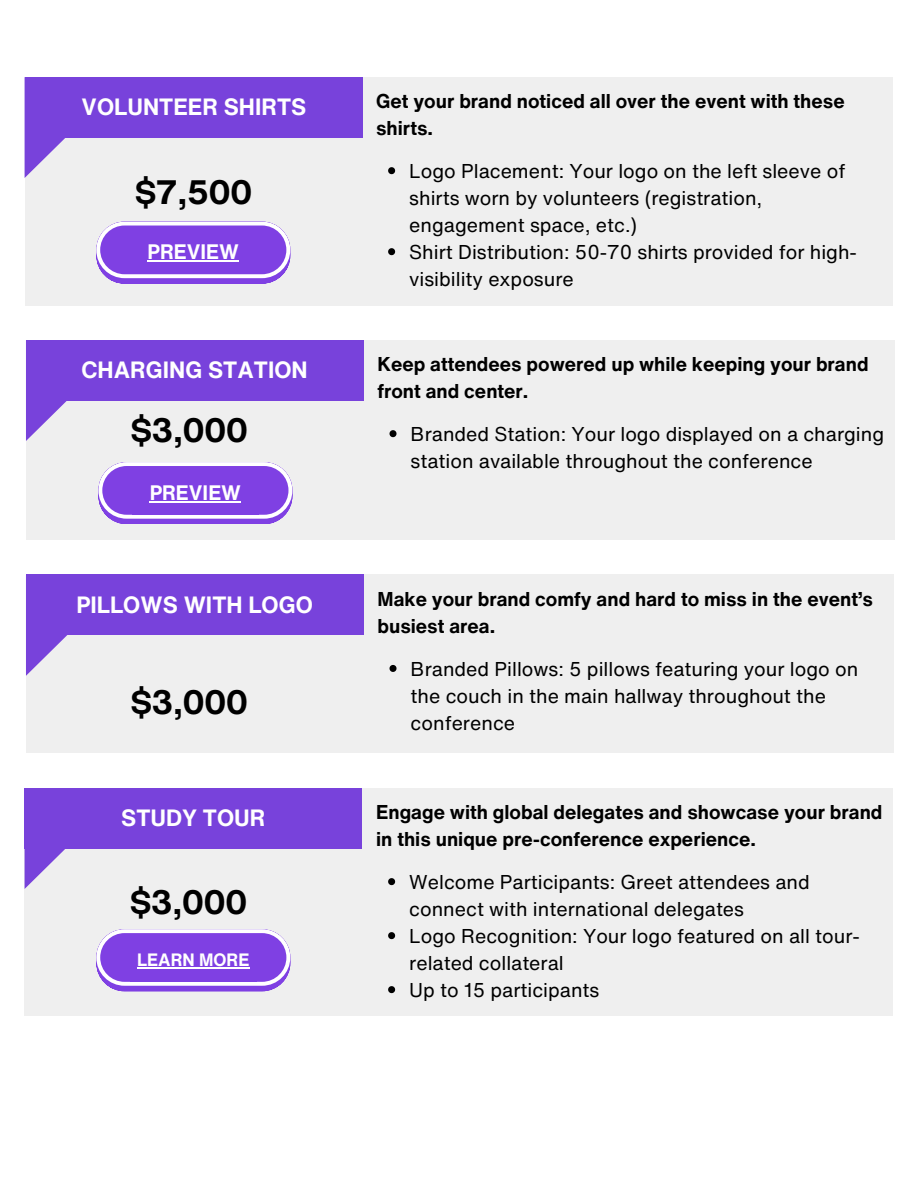
<style>
.page{position:relative;width:918px;height:1188px;background:#fff}
.page>*{position:absolute;margin:0;border:0;box-sizing:border-box;transform-origin:0 0}
.t1{font:700 33px "Helvetica Now Text";color:#000}
.t2{font:700 22.95px "Helvetica Now Text";color:#fff}
.t3{font:700 20.4px "Helvetica Now Text";color:#fff}
.t4{font:19.5px/27px "Helvetica Now Text";color:#000}
.t5{font:700 19.5px/27px "Helvetica Now Text";color:#000}
.t6{font:700 17.4px "Helvetica Now Text";color:#fff}
</style>
<div class="page">
<div style="left:25px;top:77px;width:868px;height:228px;background:#efefef"></div>
<div style="left:25px;top:77px;width:338px;height:60px;background:#7842db"></div>
<svg style="left:25px;top:137px;width:102px;height:41px"></svg>
<svg style="left:388px;top:167px;width:7px;height:7px"></svg>
<svg style="left:388px;top:248px;width:7px;height:7px"></svg>
<div style="left:26px;top:340px;width:868px;height:200px;background:#efefef"></div>
<div style="left:26px;top:340px;width:337px;height:60px;background:#7842db"></div>
<svg style="left:26px;top:400px;width:102px;height:41px"></svg>
<svg style="left:390px;top:430px;width:7px;height:7px"></svg>
<div style="left:26px;top:575px;width:868px;height:178px;background:#efefef"></div>
<div style="left:26px;top:575px;width:337px;height:60px;background:#7842db"></div>
<svg style="left:26px;top:635px;width:42px;height:41px"></svg>
<svg style="left:390px;top:665px;width:7px;height:7px"></svg>
<div style="left:25px;top:788px;width:868px;height:227px;background:#efefef"></div>
<div style="left:25px;top:788px;width:337px;height:60px;background:#7842db"></div>
<svg style="left:25px;top:848px;width:102px;height:41px"></svg>
<svg style="left:388px;top:878px;width:7px;height:7px"></svg>
<svg style="left:388px;top:932px;width:7px;height:7px"></svg>
<svg style="left:388px;top:986px;width:7px;height:7px"></svg>
<svg style="left:96px;top:929px;width:194px;height:62px"></svg>
<div style="left:130px;top:939px;width:127px;height:43px;background:#7f40e3"></div>
<hr style="left:137px;top:967px;width:113px;height:1px;background:#fff">
<svg style="left:96px;top:222px;width:194px;height:61px"></svg>
<div style="left:130px;top:231px;width:126px;height:43px;background:#7f40e3"></div>
<hr style="left:148px;top:261px;width:91px;height:1px;background:#fff">
<svg style="left:98px;top:462px;width:194px;height:62px"></svg>
<div style="left:132px;top:472px;width:127px;height:42px;background:#7f40e3"></div>
<hr style="left:150px;top:501px;width:91px;height:1px;background:#fff">
<h3 class="t2" style="left:82px;top:89px;width:226px">VOLUNTEER SHIRTS</h3>
<p class="t1" style="left:134px;top:167px;width:120px">$7,500</p>
<p class="t3" style="left:148px;top:237px;width:93px">PREVIEW</p>
<p class="t2" style="left:82px;top:352px;width:228px">CHARGING STATION</p>
<p class="t1" style="left:130px;top:405px;width:120px">$3,000</p>
<h2 class="t3" style="left:150px;top:477px;width:93px">PREVIEW</h2>
<h3 class="t2" style="left:77px;top:587px;width:238px">PILLOWS WITH LOGO</h3>
<p class="t1" style="left:130px;top:677px;width:120px">$3,000</p>
<h4 class="t2" style="left:121px;top:800px;width:146px">STUDY TOUR</h4>
<h1 class="t1" style="left:129px;top:878px;width:120px">$3,000</h1>
<p class="t6" style="left:137px;top:947px;width:114px">LEARN MORE</p>
<p class="t5" style="left:376px;top:87px;width:470px">Get your brand noticed all over the event with these shirts.</p>
<h2 class="t4" style="left:409px;top:157px;width:438px">Logo Placement: Your logo on the left sleeve of shirts worn by volunteers (registration, engagement space, etc.)</h2>
<h1 class="t4" style="left:409px;top:238px;width:449px">Shirt Distribution: 50-70 shirts provided for high&shy;visibility exposure</h1>
<h4 class="t5" style="left:378px;top:350px;width:493px">Keep attendees powered up while keeping your brand front and center.</h4>
<p class="t4" style="left:411px;top:420px;width:475px">Branded Station: Your logo displayed on a charging station available throughout the conference</p>
<h2 class="t5" style="left:378px;top:585px;width:497px">Make your brand comfy and hard to miss in the event’s busiest area.</h2>
<h1 class="t4" style="left:411px;top:655px;width:449px">Branded Pillows: 5 pillows featuring your logo on the couch in the main hallway throughout the conference</h1>
<h4 class="t5" style="left:376px;top:798px;width:508px">Engage with global delegates and showcase your brand in this unique pre-conference experience.</h4>
<p class="t4" style="left:409px;top:868px;width:402px">Welcome Participants: Greet attendees and connect with international delegates</p>
<p class="t4" style="left:409px;top:922px;width:452px">Logo Recognition: Your logo featured on all tour&shy;related collateral</p>
<h2 class="t4" style="left:409px;top:976px;width:192px">Up to 15 participants</h2>
</div>
